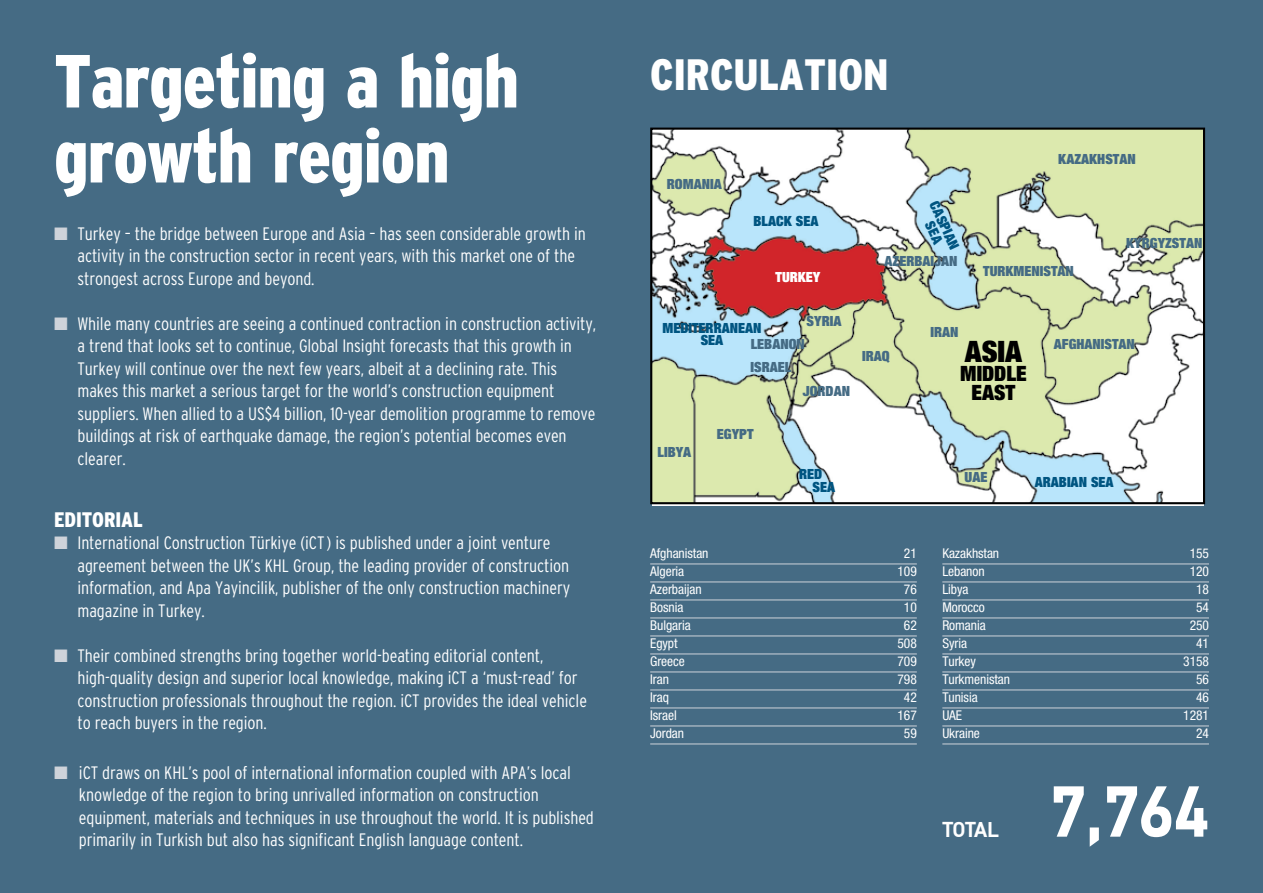
<style>
.page{position:relative;width:1263px;height:893px;background:#456b84}
.page>*{position:absolute;margin:0;border:0;box-sizing:border-box;transform-origin:0 0}
.t1{font:700 76.5px "DIN Mittel EF";color:#fff}
.t2{font:900 condensed 75px "Interstate";letter-spacing:-.015em;color:#fff}
.t3{font:900 condensed 43.8px "Interstate";color:#fff}
.t4{font:900 expanded 29.55px "Helvetica Neue";color:#000}
.t5{font:700 22.5px "DIN Mittel EF";letter-spacing:-.025em;color:#fff}
.t6{font:900 expanded 21.15px/19px "Helvetica Neue";color:#000;text-align:center}
.t7{font:900 condensed 21px "Interstate";letter-spacing:-.005em;color:#fff}
.t8{font:300 condensed 18px/22.5px "Interstate";letter-spacing:-.005em;color:#fff}
.t9{font:900 expanded 14.1px "Helvetica Neue";color:#456b84}
.t10{font:900 expanded 14.1px/12.6px "Helvetica Neue";color:#005581;text-align:center}
.t11{font:900 expanded 14.1px "Helvetica Neue";color:#fff}
.t12{font:condensed 13.5px "Helvetica Neue";letter-spacing:-.005em;color:#fff}
.s1{color:#ced3da}
</style>
<div class="page">
<hr style="left:650px;top:564px;width:267px;height:1px;background:#ced3da">
<hr style="left:650px;top:582px;width:267px;height:1px;background:#ced3da">
<hr style="left:650px;top:600px;width:267px;height:1px;background:#ced3da">
<hr style="left:650px;top:618px;width:267px;height:1px;background:#ced3da">
<hr style="left:650px;top:636px;width:267px;height:1px;background:#ced3da">
<hr style="left:650px;top:654px;width:267px;height:1px;background:#ced3da">
<hr style="left:650px;top:672px;width:267px;height:1px;background:#ced3da">
<hr style="left:650px;top:690px;width:267px;height:1px;background:#ced3da">
<hr style="left:650px;top:708px;width:267px;height:1px;background:#ced3da">
<hr style="left:650px;top:726px;width:267px;height:1px;background:#ced3da">
<hr style="left:650px;top:744px;width:267px;height:1px;background:#ced3da">
<hr style="left:942px;top:564px;width:267px;height:1px;background:#ced3da">
<hr style="left:942px;top:582px;width:267px;height:1px;background:#ced3da">
<hr style="left:942px;top:600px;width:267px;height:1px;background:#ced3da">
<hr style="left:942px;top:618px;width:267px;height:1px;background:#ced3da">
<hr style="left:942px;top:636px;width:267px;height:1px;background:#ced3da">
<hr style="left:942px;top:654px;width:267px;height:1px;background:#ced3da">
<hr style="left:942px;top:672px;width:267px;height:1px;background:#ced3da">
<hr style="left:942px;top:690px;width:267px;height:1px;background:#ced3da">
<hr style="left:942px;top:708px;width:267px;height:1px;background:#ced3da">
<hr style="left:942px;top:726px;width:267px;height:1px;background:#ced3da">
<hr style="left:942px;top:744px;width:267px;height:1px;background:#ced3da">
<img style="left:653px;top:131px;width:549px;height:370px">
<div style="left:650px;top:128px;width:555px;height:376px;border:2px solid #000"></div>
<h2 class="t2" style="left:54px;top:40px;width:467px">Targeting a high</h2>
<h3 class="t3" style="left:650px;top:50px;width:240px">CIRCULATION</h3>
<h2 class="t2" style="left:54px;top:115px;width:397px">growth region</h2>
<p class="t8" style="left:77px;top:222px;width:510px;text-indent:-23px"><span class="s1">■</span> Turkey – the bridge between Europe and Asia – has seen considerable growth in activity in the construction sector in recent years, with this market one of the strongest across Europe and beyond.</p>
<p class="t8" style="left:77px;top:312px;width:520px;text-indent:-23px"><span class="s1">■</span> While many countries are seeing a continued contraction in construction activity, a trend that looks set to continue, Global Insight forecasts that this growth in Turkey will continue over the next few years, albeit at a declining rate. This makes this market a serious target for the world’s construction equipment suppliers. When allied to a US$4 billion, 10-year demolition programme to remove buildings at risk of earthquake damage, the region’s potential becomes even clearer.</p>
<p class="t9" style="left:1058px;top:150px;width:79px">KAZAKHSTAN</p>
<p class="t9" style="left:667px;top:175px;width:56px">ROMANIA</p>
<p class="t10" style="left:940px;top:199px;width:52px;rotate:65deg">CASPIAN<br>SEA</p>
<p class="t10" style="left:753px;top:214px;width:66px">BLACK SEA</p>
<p class="t9" style="left:1126px;top:234px;width:78px">KYRGYZSTAN</p>
<p class="t9" style="left:884px;top:252px;width:75px">AZERBAIJAN</p>
<p class="t9" style="left:983px;top:262px;width:92px">TURKMENISTAN</p>
<p class="t11" style="left:775px;top:268px;width:46px">TURKEY</p>
<p class="t9" style="left:806px;top:312px;width:36px">SYRIA</p>
<p class="t10" style="left:662px;top:321px;width:101px">MEDITERRANEAN<br>SEA</p>
<p class="t9" style="left:930px;top:323px;width:30px">IRAN</p>
<p class="t9" style="left:751px;top:335px;width:56px">LEBANON</p>
<p class="t9" style="left:1054px;top:335px;width:83px">AFGHANISTAN</p>
<h3 class="t4" style="left:965px;top:333px;width:59px">ASIA</h3>
<p class="t6" style="left:960px;top:364px;width:68px">MIDDLE<br>EAST</p>
<p class="t9" style="left:862px;top:347px;width:29px">IRAQ</p>
<p class="t9" style="left:751px;top:358px;width:42px">ISRAEL</p>
<p class="t9" style="left:803px;top:382px;width:49px">JORDAN</p>
<p class="t9" style="left:717px;top:425px;width:38px">EGYPT</p>
<p class="t9" style="left:658px;top:443px;width:35px">LIBYA</p>
<p class="t7" style="left:54px;top:507px;width:90px">EDITORIAL</p>
<p class="t8" style="left:77px;top:531px;width:494px;text-indent:-23px"><span class="s1">■</span> International Construction Türkiye (iCT ) is published under a joint venture agreement between the UK’s KHL Group, the leading provider of construction information, and Apa Yayincilik, publisher of the only construction machinery magazine in Turkey.</p>
<p class="t8" style="left:77px;top:644px;width:511px;text-indent:-23px"><span class="s1">■</span> Their combined strengths bring together world-beating editorial content, high-quality design and superior local knowledge, making iCT a ‘must-read’ for construction professionals throughout the region. iCT provides the ideal vehicle to reach buyers in the region.</p>
<p class="t8" style="left:79px;top:761px;width:516px;text-indent:-25px"><span class="s1">■</span> iCT draws on KHL’s pool of international information coupled with APA’s local knowledge of the region to bring unrivalled information on construction equipment, materials and techniques in use throughout the world. It is published primarily in Turkish but also has significant English language content.</p>
<p class="t10" style="left:812px;top:467px;width:24px;text-align:left;text-indent:-13px">RED<br>SEA</p>
<p class="t12" style="left:650px;top:545px;width:60px">Afghanistan</p>
<p class="t12" style="left:904px;top:545px;width:14px">21</p>
<p class="t12" style="left:650px;top:563px;width:36px">Algeria</p>
<p class="t12" style="left:897px;top:563px;width:21px">109</p>
<p class="t12" style="left:650px;top:581px;width:53px">Azerbaijan</p>
<p class="t12" style="left:904px;top:581px;width:14px">76</p>
<p class="t12" style="left:650px;top:599px;width:35px">Bosnia</p>
<p class="t12" style="left:904px;top:599px;width:14px">10</p>
<p class="t12" style="left:650px;top:617px;width:42px">Bulgaria</p>
<p class="t12" style="left:904px;top:617px;width:14px">62</p>
<p class="t12" style="left:650px;top:635px;width:29px">Egypt</p>
<p class="t12" style="left:897px;top:635px;width:21px">508</p>
<p class="t12" style="left:650px;top:653px;width:36px">Greece</p>
<p class="t12" style="left:897px;top:653px;width:21px">709</p>
<p class="t12" style="left:650px;top:671px;width:20px">Iran</p>
<p class="t12" style="left:897px;top:671px;width:21px">798</p>
<p class="t12" style="left:650px;top:689px;width:20px">Iraq</p>
<p class="t12" style="left:904px;top:689px;width:14px">42</p>
<p class="t12" style="left:650px;top:707px;width:28px">Israel</p>
<p class="t12" style="left:897px;top:707px;width:21px">167</p>
<p class="t12" style="left:650px;top:725px;width:35px">Jordan</p>
<p class="t12" style="left:904px;top:725px;width:14px">59</p>
<p class="t9" style="left:964px;top:468px;width:24px">UAE</p>
<p class="t10" style="left:1035px;top:475px;width:80px">ARABIAN SEA</p>
<p class="t12" style="left:942px;top:545px;width:58px">Kazakhstan</p>
<p class="t12" style="left:1190px;top:545px;width:21px">155</p>
<p class="t12" style="left:942px;top:563px;width:44px">Lebanon</p>
<p class="t12" style="left:1190px;top:563px;width:21px">120</p>
<p class="t12" style="left:942px;top:581px;width:28px">Libya</p>
<p class="t12" style="left:1196px;top:581px;width:14px">18</p>
<p class="t12" style="left:942px;top:599px;width:44px">Morocco</p>
<p class="t12" style="left:1196px;top:599px;width:14px">54</p>
<p class="t12" style="left:942px;top:617px;width:45px">Romania</p>
<p class="t12" style="left:1190px;top:617px;width:21px">250</p>
<p class="t12" style="left:942px;top:635px;width:26px">Syria</p>
<p class="t12" style="left:1196px;top:635px;width:14px">41</p>
<p class="t12" style="left:942px;top:653px;width:35px">Turkey</p>
<p class="t12" style="left:1183px;top:653px;width:27px">3158</p>
<p class="t12" style="left:942px;top:671px;width:69px">Turkmenistan</p>
<p class="t12" style="left:1196px;top:671px;width:14px">56</p>
<p class="t12" style="left:942px;top:689px;width:37px">Tunisia</p>
<p class="t12" style="left:1196px;top:689px;width:14px">46</p>
<p class="t12" style="left:942px;top:707px;width:21px">UAE</p>
<p class="t12" style="left:1183px;top:707px;width:27px">1281</p>
<p class="t12" style="left:942px;top:725px;width:39px">Ukraine</p>
<p class="t12" style="left:1196px;top:725px;width:14px">24</p>
<p class="t5" style="left:942px;top:816px;width:58px">TOTAL</p>
<h1 class="t1" style="left:1050px;top:767px;width:160px">7,764</h1>
</div>
